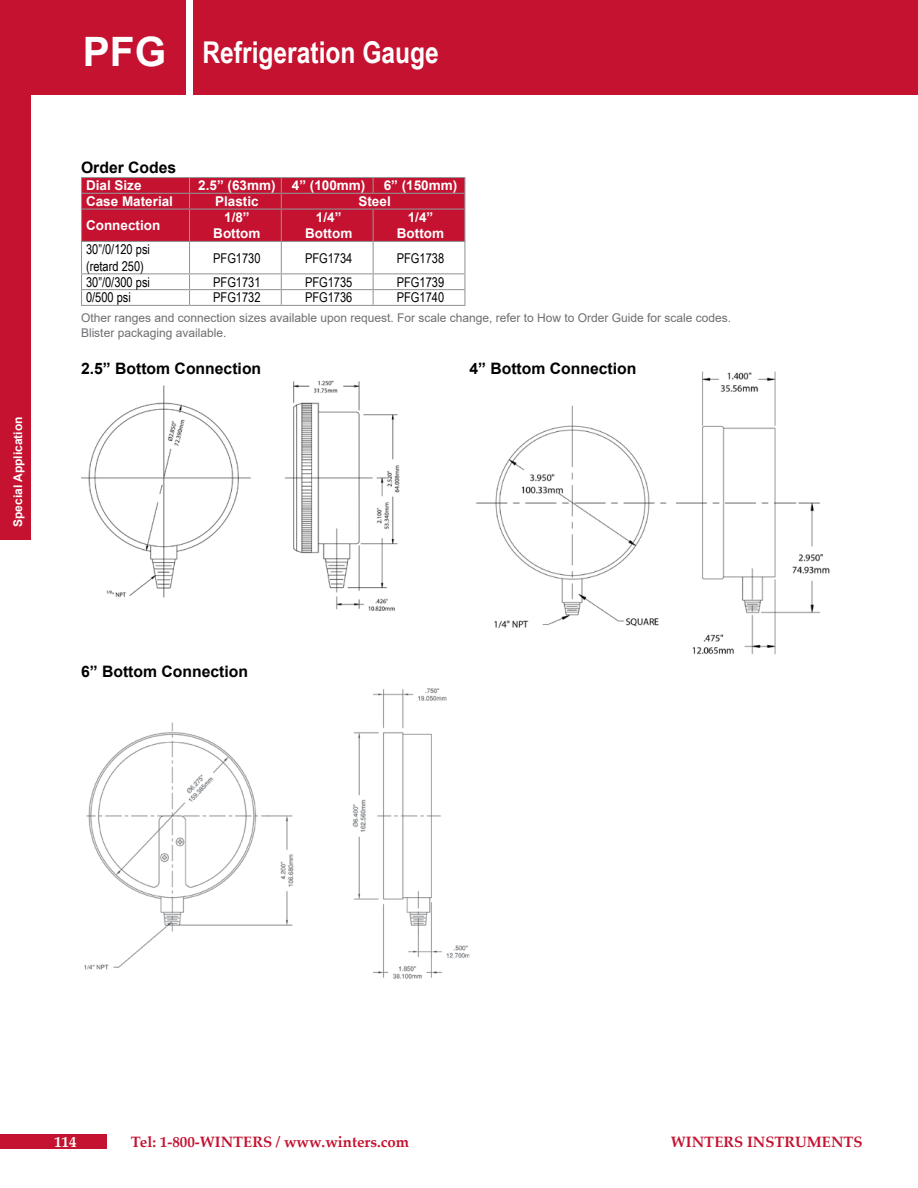
<style>
.page{position:relative;width:918px;height:1188px;background:#fff}
.page>*{position:absolute;margin:0;border:0;box-sizing:border-box;transform-origin:0 0}
.t1{font:700 40.5px "Arial";color:#fff}
.t2{font:700 30px "Arial Narrow";color:#fff}
.t3{font:700 15.75px "Arial";color:#000}
.t4{font:700 15px "Palatino Linotype";color:#c41230}
.t5{font:700 15px "Palatino Linotype";color:#fff}
.t6{font:13.5px "Arial Narrow";color:#000}
.t7{font:700 13.5px "Arial";color:#fff}
.t8{font:12px/14.4px "Arial";color:#6d6e71}
.t9{font:700 12px "Arial";color:#fff}
</style>
<div class="page">
<div style="left:0;top:0;width:185px;height:94px;background:#c41230"></div>
<div style="left:194px;top:0;width:724px;height:94px;background:#c41230"></div>
<div style="left:0;top:87px;width:31px;height:453px;background:#c41230"></div>
<div style="left:0;top:1134px;width:106px;height:14px;background:#c41230"></div>
<hr style="left:81px;top:177px;width:109px;height:1px;background:#939598">
<hr style="left:190px;top:177px;width:91px;height:1px;background:#939598">
<hr style="left:281px;top:177px;width:92px;height:1px;background:#939598">
<hr style="left:373px;top:177px;width:92px;height:1px;background:#939598">
<div style="left:81px;top:178px;width:384px;height:63px;background:#c41230"></div>
<hr style="left:81px;top:209px;width:109px;height:1px;background:#939598">
<hr style="left:81px;top:210px;width:1px;height:31px;background:#939598">
<hr style="left:190px;top:209px;width:91px;height:1px;background:#939598">
<hr style="left:189px;top:210px;width:1px;height:31px;background:#939598">
<hr style="left:281px;top:209px;width:92px;height:1px;background:#939598">
<hr style="left:281px;top:210px;width:1px;height:31px;background:#939598">
<hr style="left:373px;top:209px;width:92px;height:1px;background:#939598">
<hr style="left:373px;top:210px;width:1px;height:31px;background:#939598">
<hr style="left:464px;top:210px;width:1px;height:31px;background:#939598">
<hr style="left:81px;top:241px;width:109px;height:1px;background:#939598">
<hr style="left:81px;top:242px;width:1px;height:31px;background:#939598">
<hr style="left:190px;top:241px;width:91px;height:1px;background:#939598">
<hr style="left:189px;top:242px;width:1px;height:31px;background:#939598">
<hr style="left:281px;top:241px;width:92px;height:1px;background:#939598">
<hr style="left:281px;top:242px;width:1px;height:31px;background:#939598">
<hr style="left:373px;top:241px;width:92px;height:1px;background:#939598">
<hr style="left:373px;top:242px;width:1px;height:31px;background:#939598">
<hr style="left:464px;top:242px;width:1px;height:31px;background:#939598">
<hr style="left:81px;top:273px;width:109px;height:1px;background:#939598">
<hr style="left:190px;top:273px;width:91px;height:1px;background:#939598">
<hr style="left:281px;top:273px;width:92px;height:1px;background:#939598">
<hr style="left:373px;top:273px;width:92px;height:1px;background:#939598">
<hr style="left:81px;top:289px;width:109px;height:1px;background:#939598">
<svg style="left:81px;top:274px;width:1px;height:31px"></svg>
<hr style="left:190px;top:289px;width:91px;height:1px;background:#939598">
<svg style="left:189px;top:274px;width:1px;height:31px"></svg>
<hr style="left:281px;top:289px;width:92px;height:1px;background:#939598">
<svg style="left:281px;top:274px;width:1px;height:31px"></svg>
<hr style="left:373px;top:289px;width:92px;height:1px;background:#939598">
<svg style="left:373px;top:274px;width:1px;height:31px"></svg>
<svg style="left:464px;top:274px;width:1px;height:31px"></svg>
<hr style="left:81px;top:305px;width:109px;height:1px;background:#939598">
<hr style="left:190px;top:305px;width:91px;height:1px;background:#939598">
<hr style="left:281px;top:305px;width:92px;height:1px;background:#939598">
<hr style="left:373px;top:305px;width:92px;height:1px;background:#939598">
<img style="left:81px;top:380px;width:319px;height:231px">
<img style="left:476px;top:371px;width:354px;height:284px">
<img style="left:84px;top:688px;width:385px;height:291px">
<p class="t9" style="left:10px;top:527px;width:112px;rotate:-90deg">Special Application</p>
<p class="t1" style="left:83px;top:24px;width:85px">PFG</p>
<p class="t2" style="left:202px;top:30px;width:238px">Refrigeration Gauge</p>
<p class="t3" style="left:81px;top:157px;width:97px">Order Codes</p>
<p class="t7" style="left:86px;top:176px;width:57px">Dial Size</p>
<p class="t7" style="left:198px;top:176px;width:79px">2.5” (63mm)</p>
<p class="t7" style="left:292px;top:176px;width:75px">4” (100mm)</p>
<p class="t7" style="left:384px;top:176px;width:75px">6” (150mm)</p>
<p class="t7" style="left:86px;top:192px;width:89px">Case Material</p>
<p class="t7" style="left:215px;top:192px;width:45px">Plastic</p>
<p class="t7" style="left:358px;top:192px;width:34px">Steel</p>
<p class="t7" style="left:86px;top:216px;width:76px">Connection</p>
<p class="t7" style="left:224px;top:208px;width:27px">1/8”</p>
<p class="t7" style="left:213px;top:224px;width:49px">Bottom</p>
<p class="t7" style="left:316px;top:208px;width:27px">1/4”</p>
<p class="t7" style="left:305px;top:224px;width:49px">Bottom</p>
<p class="t7" style="left:408px;top:208px;width:27px">1/4”</p>
<p class="t7" style="left:397px;top:224px;width:49px">Bottom</p>
<p class="t6" style="left:86px;top:240px;width:66px">30”/0/120 psi</p>
<p class="t6" style="left:86px;top:256px;width:59px">(retard 250)</p>
<p class="t6" style="left:213px;top:248px;width:49px">PFG1730</p>
<p class="t6" style="left:305px;top:248px;width:49px">PFG1734</p>
<p class="t6" style="left:397px;top:248px;width:49px">PFG1738</p>
<p class="t6" style="left:86px;top:272px;width:66px">30”/0/300 psi</p>
<p class="t6" style="left:213px;top:272px;width:49px">PFG1731</p>
<p class="t6" style="left:305px;top:272px;width:49px">PFG1735</p>
<p class="t6" style="left:397px;top:272px;width:49px">PFG1739</p>
<p class="t6" style="left:86px;top:288px;width:46px">0/500 psi</p>
<p class="t6" style="left:213px;top:288px;width:49px">PFG1732</p>
<p class="t6" style="left:305px;top:288px;width:49px">PFG1736</p>
<p class="t6" style="left:397px;top:288px;width:49px">PFG1740</p>
<p class="t8" style="left:81px;top:311px;width:652px">Other ranges and connection sizes available upon request. For scale change, refer to How to Order Guide for scale codes.<br>Blister packaging available.</p>
<p class="t3" style="left:81px;top:357px;width:182px">2.5” Bottom Connection</p>
<p class="t3" style="left:469px;top:357px;width:169px">4” Bottom Connection</p>
<p class="t3" style="left:81px;top:660px;width:169px">6” Bottom Connection</p>
<p class="t5" style="left:54px;top:1131px;width:24px">114</p>
<p class="t4" style="left:131px;top:1131px;width:280px">Tel: 1-800-WINTERS / www.winters.com</p>
<p class="t4" style="left:671px;top:1131px;width:193px">WINTERS INSTRUMENTS</p>
</div>
